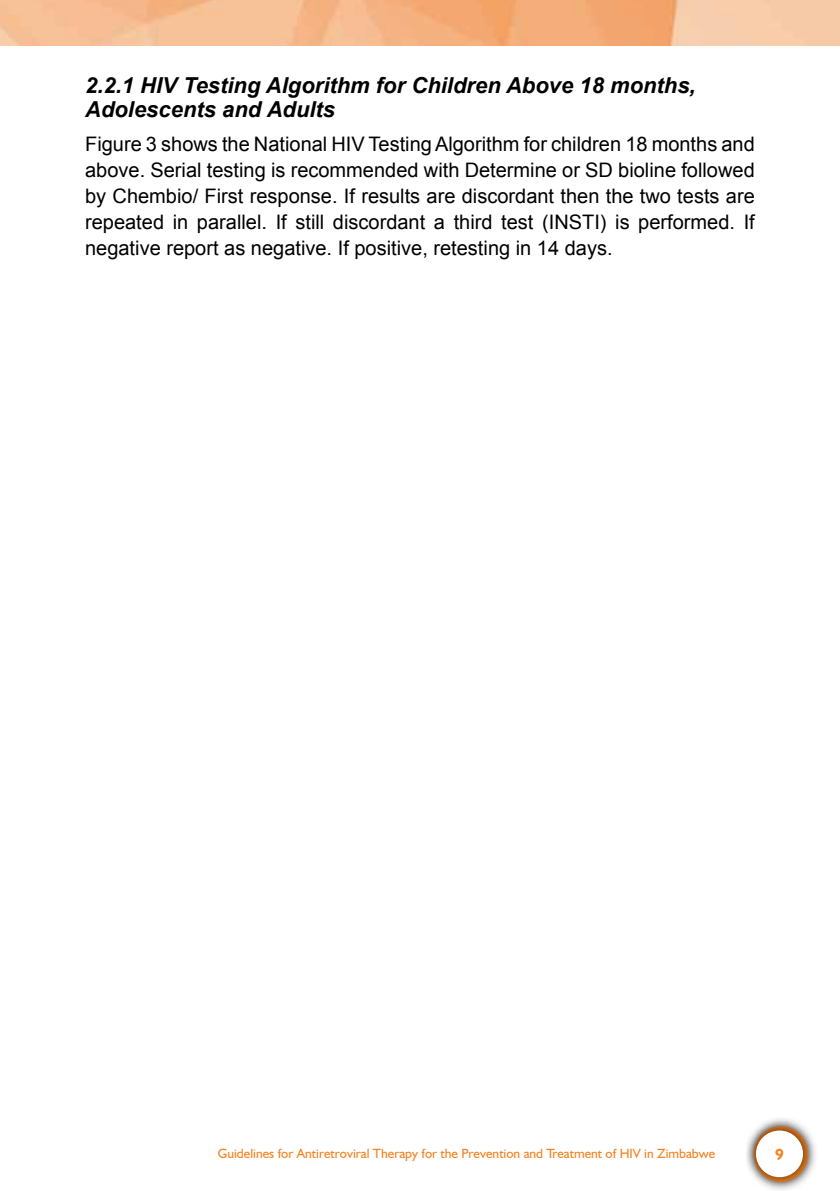
<style>
.page{position:relative;width:840px;height:1191px;background:#fff}
.page>*{position:absolute;margin:0;border:0;box-sizing:border-box;transform-origin:0 0}
.t1{font:italic 700 22px/24px "Arial";color:#000}
.t2{font:20px/26px "Arial";color:#000;text-align:justify}
.t3{font:700 16px "Humanist 521 BT";color:#f58220}
.t4{font:13.4px "Humanist 521 BT";color:#f58220}
</style>
<div class="page">
<div style="left:743px;top:1116px;width:74px;height:75px;background:#000;opacity:.75"></div>
<div style="left:745px;top:1120px;width:68px;height:67px;background:#000;opacity:.75"></div>
<div style="left:755px;top:1130px;width:47px;height:47px;background:#fff;border-radius:50%"></div>
<svg style="left:0;top:0;width:839px;height:45px;background:#f5b98d"></svg>
<p class="t1" style="left:85px;top:73px;width:611px">2.2.1 HIV Testing Algorithm for Children Above 18 months,<br>Adolescents and Adults</p>
<p class="t2" style="left:85px;top:131px;width:670px">Figure 3 shows the National HIV Testing Algorithm for children 18 months and above. Serial testing is recommended with Determine or SD bioline followed by Chembio/ First response. If results are discordant then the two tests are repeated in parallel. If still discordant a third test (INSTI) is performed. If negative report as negative. If positive, retesting in 14 days.</p>
<p class="t4" style="left:218px;top:1145px;width:498px">Guidelines for Antiretroviral Therapy for the Prevention and Treatment of HIV in Zimbabwe</p>
<p class="t3" style="left:774px;top:1144px;width:10px">9</p>
</div>
